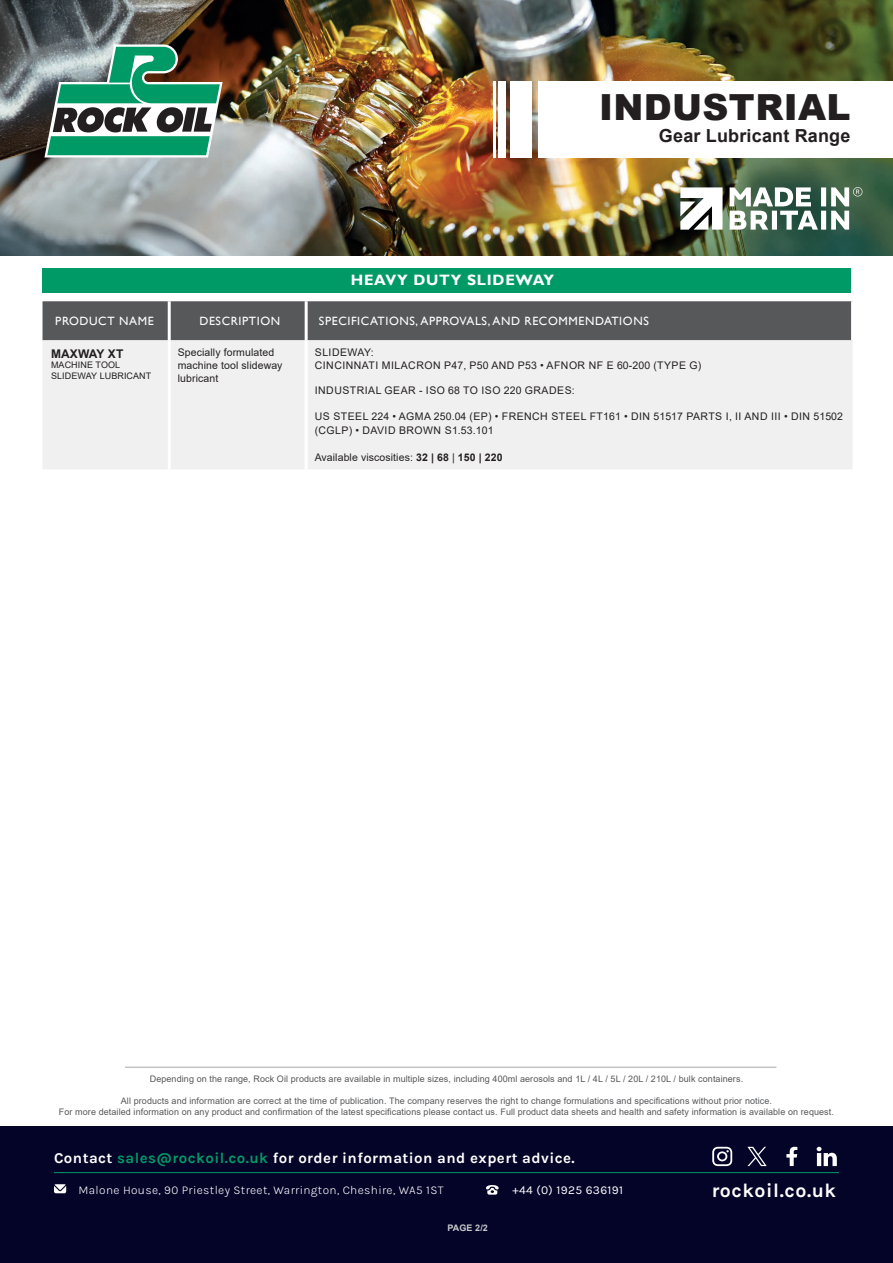
<style>
.page{position:relative;width:893px;height:1263px;background:#fff}
.page>*{position:absolute;margin:0;border:0;box-sizing:border-box;transform-origin:0 0}
.t1{font:900 36px "Arial";letter-spacing:.01em;color:#231f20}
.t2{font:700 19.5px "Karla";letter-spacing:.03em;color:#fff}
.t3{font:700 18px "Arial";letter-spacing:.01em;color:#231f20}
.t4{font:700 15px "Karla";letter-spacing:.03em;color:#fff}
.t5{font:700 15px "Gill Sans";letter-spacing:.05em;color:#fff}
.t6{font:12px "Gill Sans";letter-spacing:.05em;color:#fff}
.t7{font:300 12px "Karla";letter-spacing:.03em;color:#fff}
.t8{font:12px "Karla";letter-spacing:.03em;color:#fff}
.t9{font:700 12px "Arial";letter-spacing:.01em;color:#231f20}
.t10{font:10.5px/12.6px "Arial";letter-spacing:.03em;color:#231f20}
.t11{font:10.5px/12.6px "Arial";letter-spacing:.01em;color:#231f20}
.t12{font:9px/10.8px "Arial";letter-spacing:.01em;color:#57585a;text-align:center}
.t13{font:9px/10.8px "Arial";letter-spacing:.01em;color:#231f20}
.t14{font:700 9px "Arial";color:#c9cacc}
.s1{font-weight:700}
.s2{color:#009a67}
</style>
<div class="page">
<div style="left:0;top:1126px;width:893px;height:137px;background:#040428"></div>
<svg style="left:486px;top:1185px;width:13px;height:9px"></svg>
<svg style="left:54px;top:1184px;width:12px;height:9px"></svg>
<svg style="left:817px;top:1147px;width:20px;height:19px"></svg>
<svg style="left:786px;top:1147px;width:11px;height:19px"></svg>
<svg style="left:747px;top:1147px;width:20px;height:19px"></svg>
<svg style="left:712px;top:1147px;width:20px;height:19px"></svg>
<hr style="left:54px;top:1172px;width:785px;height:1px;background:#009a67">
<hr style="left:125px;top:1067px;width:651px;height:1px;background:#a8a9ad">
<div style="left:43px;top:301px;width:808px;height:39px;background:#57585a"></div>
<div style="left:43px;top:340px;width:810px;height:129px;background:#f0f0f1"></div>
<hr style="left:168px;top:301px;width:3px;height:39px;background:#fff">
<hr style="left:305px;top:301px;width:3px;height:39px;background:#fff">
<hr style="left:168px;top:340px;width:3px;height:129px;background:#fff">
<hr style="left:305px;top:340px;width:3px;height:129px;background:#fff">
<div style="left:43px;top:268px;width:808px;height:25px;background:#009a67"></div>
<img style="left:0;top:0;width:893px;height:255px">
<svg style="left:680px;top:187px;width:43px;height:43px"></svg>
<svg style="left:730px;top:187px;width:132px;height:43px"></svg>
<svg style="left:44px;top:44px;width:179px;height:113px"></svg>
<div style="left:538px;top:82px;width:355px;height:76px;background:#fff"></div>
<div style="left:510px;top:82px;width:22px;height:76px;background:#fff"></div>
<div style="left:498px;top:82px;width:8px;height:76px;background:#fff"></div>
<hr style="left:493px;top:82px;width:3px;height:76px;background:#fff">
<h1 class="t1" style="left:599px;top:81px;width:253px">INDUSTRIAL</h1>
<h3 class="t5" style="left:351px;top:271px;width:205px">HEAVY DUTY SLIDEWAY</h3>
<h3 class="t3" style="left:659px;top:123px;width:193px">Gear Lubricant Range</h3>
<h3 class="t6" style="left:55px;top:314px;width:100px">PRODUCT NAME</h3>
<h3 class="t6" style="left:199px;top:314px;width:82px">DESCRIPTION</h3>
<h3 class="t6" style="left:319px;top:314px;width:331px">SPECIFICATIONS, APPROVALS, AND RECOMMENDATIONS</h3>
<h3 class="t9" style="left:51px;top:345px;width:74px">MAXWAY XT</h3>
<p class="t13" style="left:51px;top:360px;width:102px">MACHINE TOOL<br>SLIDEWAY LUBRICANT</p>
<p class="t11" style="left:178px;top:346px;width:106px">Specially formulated machine tool slideway lubricant</p>
<p class="t10" style="left:315px;top:346px;width:388px">SLIDEWAY:<br>CINCINNATI MILACRON P47, P50 AND P53 • AFNOR NF E 60-200 (TYPE G)</p>
<p class="t10" style="left:315px;top:384px;width:261px">INDUSTRIAL GEAR - ISO 68 TO ISO 220 GRADES:</p>
<p class="t10" style="left:315px;top:408px;width:530px;line-height:14.4px">US STEEL 224 • AGMA 250.04 (EP) • FRENCH STEEL FT161 • DIN 51517 PARTS I, II AND III • DIN 51502 (CGLP) • DAVID BROWN S1.53.101</p>
<p class="t11" style="left:315px;top:451px;width:189px">Available viscosities: <span class="s1">32 | 68</span> | <span class="s1">150 | 220</span></p>
<p class="t12" style="left:150px;top:1074px;width:595px">Depending on the range, Rock Oil products are available in multiple sizes, including 400ml aerosols and 1L / 4L / 5L / 20L / 210L / bulk containers.</p>
<p class="t12" style="left:59px;top:1095px;width:776px">All products and information are correct at the time of publication. The company reserves the right to change formulations and specifications without prior notice.<br>For more detailed information on any product and confirmation of the latest specifications please contact us. Full product data sheets and health and safety information is available on request.</p>
<h3 class="t4" style="left:54px;top:1148px;width:522px">Contact <span class="s2">sales@rockoil.co.uk</span> for order information and expert advice.</h3>
<h3 class="t7" style="left:79px;top:1183px;width:367px">Malone House, 90 Priestley Street, Warrington, Cheshire, WA5 1ST</h3>
<h3 class="t8" style="left:513px;top:1182px;width:112px">+44 (0) 1925 636191</h3>
<h2 class="t2" style="left:712px;top:1177px;width:126px">rockoil.co.uk</h2>
<p class="t14" style="left:447px;top:1222px;width:42px">PAGE 2/2</p>
</div>
